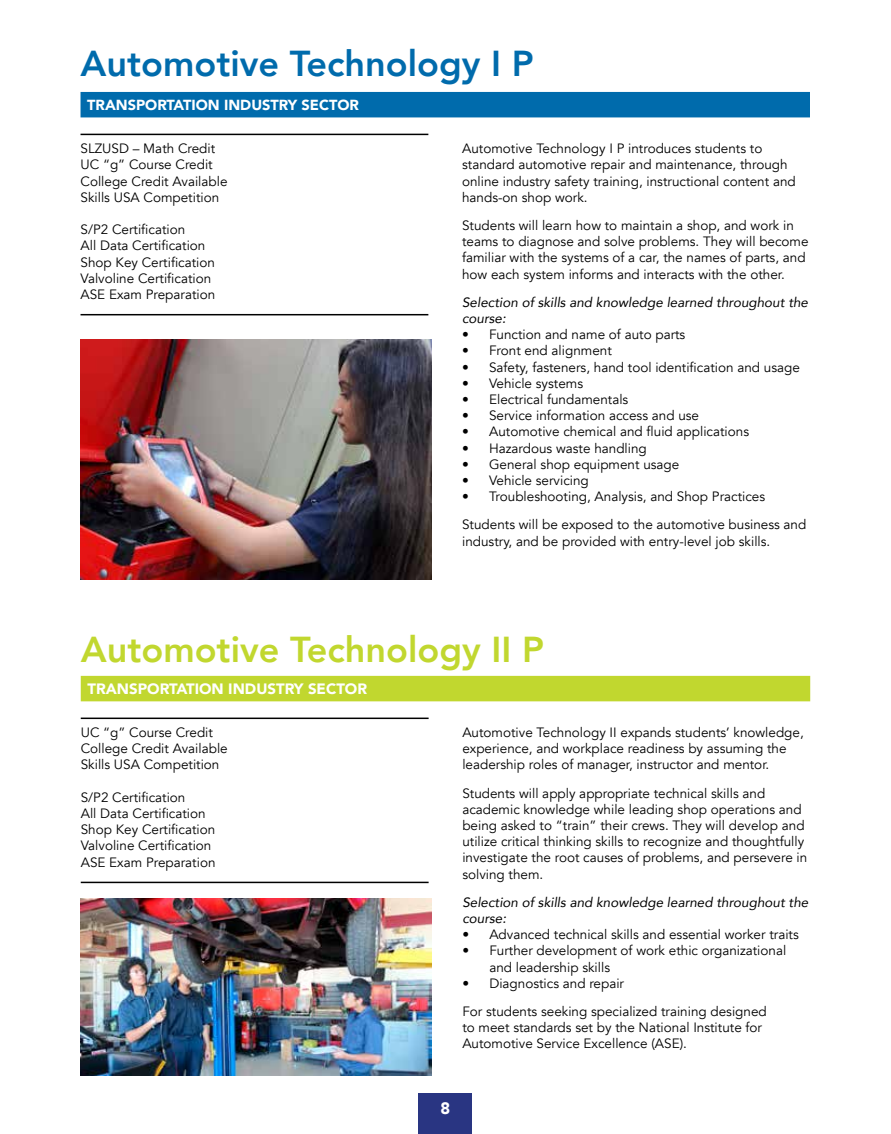
<style>
.page{position:relative;width:891px;height:1134px;background:#fff}
.page>*{position:absolute;margin:0;border:0;box-sizing:border-box;transform-origin:0 0}
.t1{font:800 36px "Avenir";color:#c1d72f}
.t2{font:800 36px "Avenir";color:#006bac}
.t3{font:900 16.5px "Avenir";color:#fff}
.t4{font:900 15px "Avenir";color:#fff}
.t5{font:900 14.55px "Avenir";color:#fff}
.t6{font:13.5px/16.2px "Avenir";color:#000}
.t7{font:italic 13.5px/16.2px "Avenir";color:#000}
</style>
<div class="page">
<img style="left:81px;top:339px;width:350px;height:241px">
<img style="left:81px;top:898px;width:351px;height:178px">
<div style="left:419px;top:1093px;width:53px;height:41px;background:#293582"></div>
<div style="left:81px;top:92px;width:729px;height:25px;background:#006bac"></div>
<hr style="left:81px;top:134px;width:347px;height:1px;background:#000">
<hr style="left:81px;top:314px;width:347px;height:1px;background:#000">
<div style="left:81px;top:676px;width:729px;height:25px;background:#c1d72f"></div>
<hr style="left:81px;top:718px;width:348px;height:1px;background:#000">
<hr style="left:81px;top:882px;width:348px;height:1px;background:#000">
<h1 class="t2" style="left:81px;top:36px;width:455px">Automotive Technology I P</h1>
<p class="t5" style="left:87px;top:92px;width:273px">TRANSPORTATION INDUSTRY SECTOR</p>
<p class="t6" style="left:81px;top:141px;width:148px">SLZUSD – Math Credit<br>UC “g” Course Credit<br>College Credit Available<br>Skills USA Competition</p>
<p class="t6" style="left:81px;top:222px;width:136px">S/P2 Certification<br>All Data Certification<br>Shop Key Certification<br>Valvoline Certification<br>ASE Exam Preparation</p>
<p class="t6" style="left:462px;top:141px;width:335px">Automotive Technology I P introduces students to standard automotive repair and maintenance, through online industry safety training, instructional content and hands-on shop work.</p>
<p class="t6" style="left:462px;top:217px;width:348px">Students will learn how to maintain a shop, and work in teams to diagnose and solve problems. They will become familiar with the systems of a car, the names of parts, and how each system informs and interacts with the other.</p>
<p class="t7" style="left:462px;top:294px;width:347px">Selection of skills and knowledge learned throughout the course:</p>
<p class="t6" style="left:462px;top:327px;width:225px">• Function and name of auto parts</p>
<p class="t6" style="left:462px;top:343px;width:151px">• Front end alignment</p>
<p class="t6" style="left:462px;top:359px;width:339px">• Safety, fasteners, hand tool identification and usage</p>
<p class="t6" style="left:462px;top:375px;width:123px">• Vehicle systems</p>
<p class="t6" style="left:462px;top:391px;width:168px">• Electrical fundamentals</p>
<p class="t6" style="left:462px;top:408px;width:239px">• Service information access and use</p>
<p class="t6" style="left:462px;top:424px;width:289px">• Automotive chemical and fluid applications</p>
<p class="t6" style="left:462px;top:440px;width:186px">• Hazardous waste handling</p>
<p class="t6" style="left:462px;top:456px;width:219px">• General shop equipment usage</p>
<p class="t6" style="left:462px;top:472px;width:128px">• Vehicle servicing</p>
<p class="t6" style="left:462px;top:483px;width:346px;line-height:28.2px">• Troubleshooting, Analysis, and Shop Practices<br>Students will be exposed to the automotive business and</p>
<p class="t6" style="left:462px;top:533px;width:310px">industry, and be provided with entry-level job skills.</p>
<h1 class="t1" style="left:81px;top:622px;width:465px">Automotive Technology II P</h1>
<p class="t4" style="left:88px;top:676px;width:281px">TRANSPORTATION INDUSTRY SECTOR</p>
<p class="t6" style="left:81px;top:725px;width:148px">UC “g” Course Credit<br>College Credit Available<br>Skills USA Competition</p>
<p class="t6" style="left:81px;top:789px;width:136px">S/P2 Certification<br>All Data Certification<br>Shop Key Certification<br>Valvoline Certification<br>ASE Exam Preparation</p>
<p class="t6" style="left:462px;top:725px;width:343px">Automotive Technology II expands students’ knowledge, experience, and workplace readiness by assuming the leadership roles of manager, instructor and mentor.</p>
<p class="t6" style="left:462px;top:785px;width:347px">Students will apply appropriate technical skills and academic knowledge while leading shop operations and being asked to “train” their crews. They will develop and utilize critical thinking skills to recognize and thoughtfully investigate the root causes of problems, and persevere in solving them.</p>
<p class="t7" style="left:462px;top:894px;width:347px">Selection of skills and knowledge learned throughout the course:</p>
<p class="t6" style="left:462px;top:927px;width:338px">• Advanced technical skills and essential worker traits</p>
<p class="t6" style="left:489px;top:943px;width:298px;text-indent:-27px">• Further development of work ethic organizational and leadership skills</p>
<p class="t6" style="left:462px;top:969px;width:306px;line-height:28.2px">• Diagnostics and repair<br>For students seeking specialized training designed</p>
<p class="t6" style="left:462px;top:1020px;width:301px">to meet standards set by the National Institute for<br>Automotive Service Excellence (ASE).</p>
<p class="t3" style="left:441px;top:1094px;width:11px">8</p>
</div>
